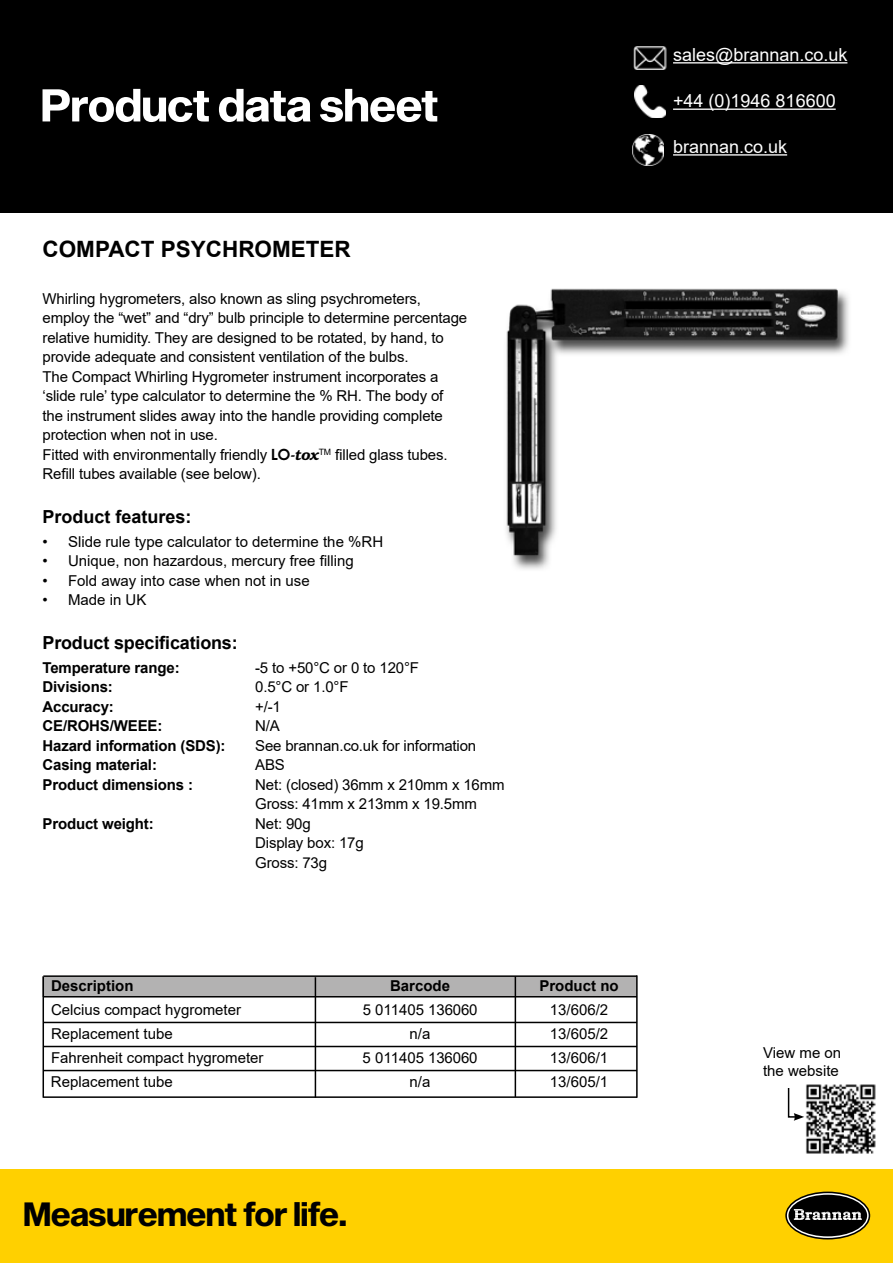
<style>
.page{position:relative;width:893px;height:1263px;background:#fff}
.page>*{position:absolute;margin:0;border:0;box-sizing:border-box;transform-origin:0 0}
.t1{font:33px "Sequel Sans Bold Disp";color:#000}
.t2{font:700 22.5px "Arial";color:#000}
.t3{font:18px "Arial";color:#fff}
.t4{font:700 18px "Arial";letter-spacing:-.01em;color:#000}
.t5{font:15px/19.5px "Arial";letter-spacing:-.01em;color:#000}
.t6{font:700 15px "Arial";letter-spacing:-.01em;color:#000}
.s1{font-family:"Avant Garde";font-weight:600}
.s2{font-family:"Bookman";font-weight:600;font-style:italic}
</style>
<div class="page">
<div style="left:0;top:0;width:893px;height:213px;background:#000"></div>
<div style="left:0;top:1169px;width:893px;height:94px;background:#ffd000"></div>
<svg style="left:786px;top:1192px;width:83px;height:47px"></svg>
<div style="left:785px;top:1191px;width:85px;height:48px;border:2px solid #000;border-radius:50%"></div>
<div style="left:788px;top:1195px;width:79px;height:41px;background:#000;border-radius:50%"></div>
<svg style="left:794px;top:1209px;width:68px;height:11px"></svg>
<img style="left:633px;top:47px;width:34px;height:22px">
<hr style="left:673px;top:62px;width:174px;height:2px;background:#fff">
<img style="left:635px;top:86px;width:30px;height:32px">
<hr style="left:673px;top:109px;width:163px;height:1px;background:#fff">
<img style="left:633px;top:134px;width:31px;height:32px">
<hr style="left:673px;top:154px;width:114px;height:2px;background:#fff">
<svg style="left:43px;top:89px;width:394px;height:33px"></svg>
<img style="left:506px;top:288px;width:343px;height:281px">
<div style="left:43px;top:976px;width:594px;height:21px;background:#b3b2b2"></div>
<hr style="left:43px;top:975px;width:594px;height:2px;background:#000">
<hr style="left:43px;top:996px;width:594px;height:1px;background:#000">
<hr style="left:43px;top:1096px;width:594px;height:2px;background:#000">
<hr style="left:43px;top:1070px;width:594px;height:1px;background:#000">
<hr style="left:43px;top:1046px;width:594px;height:1px;background:#000">
<hr style="left:43px;top:1022px;width:594px;height:1px;background:#000">
<hr style="left:43px;top:976px;width:1px;height:122px;background:#000">
<hr style="left:315px;top:977px;width:1px;height:121px;background:#000">
<hr style="left:515px;top:976px;width:1px;height:121px;background:#000">
<hr style="left:636px;top:975px;width:2px;height:123px;background:#000">
<img style="left:806px;top:1084px;width:70px;height:70px">
<svg style="left:787px;top:1088px;width:17px;height:33px"></svg>
<h2 class="t2" style="left:43px;top:233px;width:310px">COMPACT PSYCHROMETER</h2>
<p class="t5" style="left:43px;top:289px;width:426px">Whirling hygrometers, also known as sling psychrometers, employ the “wet” and “dry” bulb principle to determine percentage relative humidity. They are designed to be rotated, by hand, to provide adequate and consistent ventilation of the bulbs.<br>The Compact Whirling Hygrometer instrument incorporates a ‘slide rule’ type calculator to determine the % RH. The body of the instrument slides away into the handle providing complete protection when not in use.<br>Fitted with environmentally friendly <span class="s1">LO</span><span class="s2">-tox</span><sup>TM</sup> filled glass tubes.<br>Refill tubes available (see below).</p>
<p class="t4" style="left:43px;top:504px;width:151px">Product features:</p>
<p class="t5" style="left:43px;top:532px;width:342px">• Slide rule type calculator to determine the %RH</p>
<p class="t5" style="left:43px;top:551px;width:313px">• Unique, non hazardous, mercury free filling</p>
<p class="t5" style="left:43px;top:571px;width:269px">• Fold away into case when not in use</p>
<p class="t5" style="left:43px;top:590px;width:105px">• Made in UK</p>
<p class="t4" style="left:43px;top:630px;width:197px">Product specifications:</p>
<p class="t6" style="left:43px;top:657px;width:139px">Temperature range:</p>
<p class="t5" style="left:255px;top:658px;width:165px">-5 to +50°C or 0 to 120°F</p>
<p class="t6" style="left:43px;top:676px;width:72px">Divisions:</p>
<p class="t5" style="left:255px;top:677px;width:95px">0.5°C or 1.0°F</p>
<p class="t6" style="left:43px;top:696px;width:73px">Accuracy:</p>
<p class="t5" style="left:255px;top:697px;width:27px">+/-1</p>
<p class="t6" style="left:43px;top:715px;width:121px">CE/ROHS/WEEE:</p>
<p class="t5" style="left:255px;top:716px;width:26px">N/A</p>
<p class="t6" style="left:43px;top:735px;width:185px">Hazard information (SDS):</p>
<p class="t5" style="left:255px;top:736px;width:223px">See brannan.co.uk for information</p>
<p class="t6" style="left:43px;top:754px;width:116px">Casing material:</p>
<p class="t5" style="left:255px;top:755px;width:31px">ABS</p>
<p class="t6" style="left:43px;top:774px;width:152px">Product dimensions :</p>
<p class="t5" style="left:255px;top:775px;width:251px">Net: (closed) 36mm x 210mm x 16mm<br>Gross: 41mm x 213mm x 19.5mm</p>
<p class="t6" style="left:43px;top:813px;width:113px">Product weight:</p>
<p class="t5" style="left:255px;top:814px;width:110px">Net: 90g<br>Display box: 17g<br>Gross: 73g</p>
<p class="t6" style="left:51px;top:975px;width:84px">Description</p>
<p class="t6" style="left:390px;top:975px;width:62px">Barcode</p>
<p class="t6" style="left:539px;top:975px;width:81px">Product no</p>
<p class="t5" style="left:51px;top:1000px;width:192px">Celcius compact hygrometer</p>
<p class="t5" style="left:363px;top:1000px;width:116px">5 011405 136060</p>
<p class="t5" style="left:550px;top:1000px;width:60px">13/606/2</p>
<p class="t5" style="left:51px;top:1024px;width:123px">Replacement tube</p>
<p class="t5" style="left:410px;top:1024px;width:22px">n/a</p>
<p class="t5" style="left:550px;top:1024px;width:60px">13/605/2</p>
<p class="t5" style="left:51px;top:1048px;width:214px">Fahrenheit compact hygrometer</p>
<p class="t5" style="left:363px;top:1048px;width:116px">5 011405 136060</p>
<p class="t5" style="left:550px;top:1048px;width:60px">13/606/1</p>
<p class="t5" style="left:51px;top:1072px;width:123px">Replacement tube</p>
<p class="t5" style="left:410px;top:1072px;width:22px">n/a</p>
<p class="t5" style="left:550px;top:1072px;width:60px">13/605/1</p>
<h1 class="t1" style="left:24px;top:1191px;width:325px">Measurement for life.</h1>
<p class="t3" style="left:673px;top:42px;width:176px">sales@brannan.co.uk</p>
<p class="t3" style="left:673px;top:89px;width:164px">+44 (0)1946 816600</p>
<p class="t3" style="left:673px;top:134px;width:116px">brannan.co.uk</p>
<p class="t5" style="left:763px;top:1044px;width:80px;line-height:18px">View me on the website</p>
</div>
